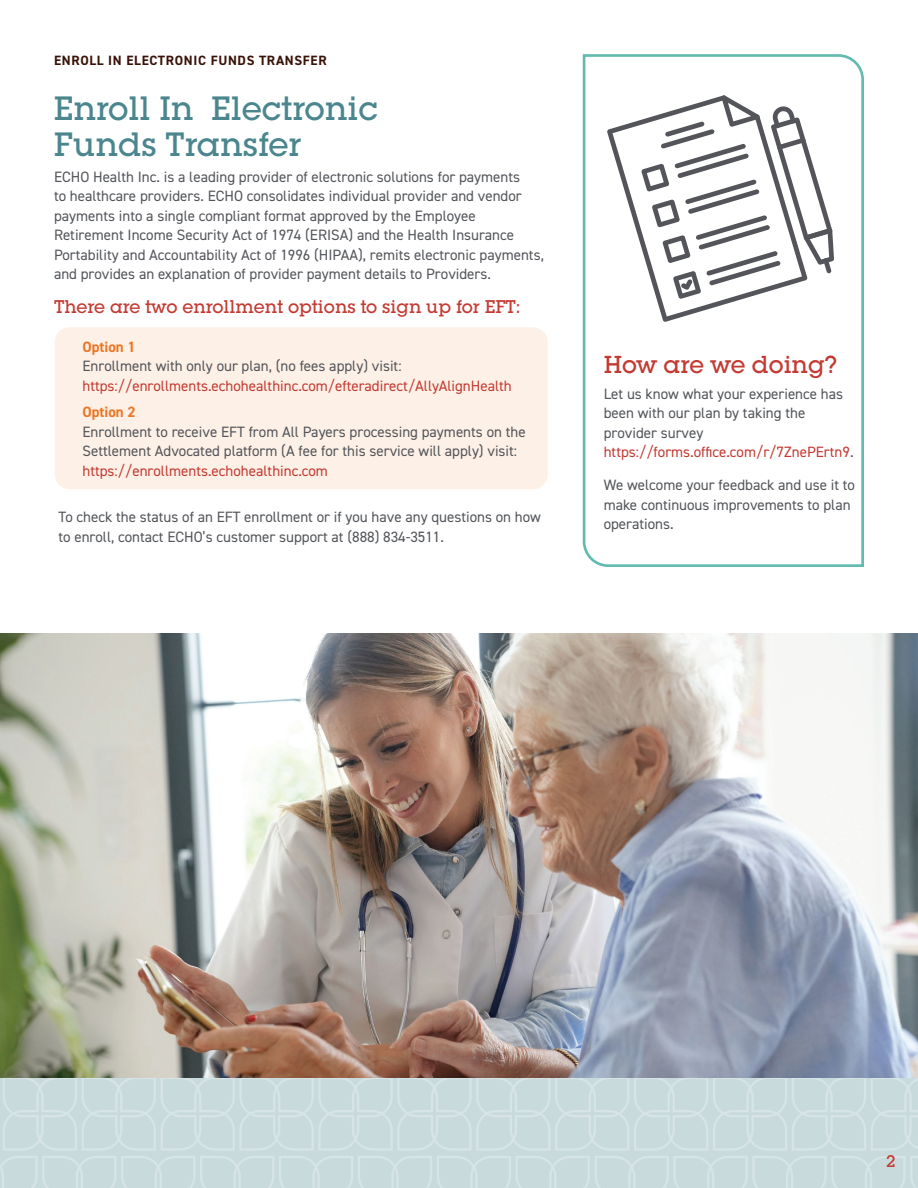
<style>
.page{position:relative;width:918px;height:1188px;background:#fff}
.page>*{position:absolute;margin:0;border:0;box-sizing:border-box;transform-origin:0 0}
.Body_Copy_10_13_Open{font:500 33px/36px "Lubalin Graph Std";color:#4b868e}
.H3_22_24_Bold{font:500 24px "Lubalin Graph Std";color:#c33a32}
.H5_14_18_Reg{font:500 18px "Lubalin Graph Std";color:#c33a32}
.t1{font:500 16.5px "Lubalin Graph Std";color:#c33a32}
.Body_Copy_10_13_Open-2{font:15px/19.5px "DIN2014";color:#53555a}
.Body_Copy_10_13_Open-3{font:15px/19.5px "DIN2014";color:#c33a32}
.Body_Copy_10_13_Open-4{font:700 15px "DIN2014";color:#ed7625}
.Underlined_Continued_Breadcrumb_9_11{font:700 13.5px "DIN2014";letter-spacing:.05em;color:#391208}
.s1{color:#53555a}
.s2{color:#c33a32}
</style>
<div class="page">
<div style="left:55px;top:327px;width:493px;height:162px;background:#fdf1e7;border-radius:15px"></div>
<svg style="left:582px;top:54px;width:282px;height:513px"></svg>
<svg style="left:0;top:1077px;width:918px;height:111px;background:#cadadd"></svg>
<svg style="left:607px;top:95px;width:201px;height:227px"></svg>
<svg style="left:641px;top:95px;width:193px;height:204px"></svg>
<img style="left:0;top:634px;width:918px;height:443px">
<p class="Underlined_Continued_Breadcrumb_9_11" style="left:54px;top:51px;width:274px">ENROLL IN ELECTRONIC FUNDS TRANSFER</p>
<p class="Body_Copy_10_13_Open" style="left:54px;top:90px;width:325px">Enroll In Electronic<br>Funds Transfer</p>
<p class="Body_Copy_10_13_Open-2" style="left:54px;top:167px;width:491px">ECHO Health Inc. is a leading provider of electronic solutions for payments<br>to healthcare providers. ECHO consolidates individual provider and vendor payments into a single compliant format approved by the Employee Retirement Income Security Act of 1974 (ERISA) and the Health Insurance Portability and Accountability Act of 1996 (HIPAA), remits electronic payments, and provides an explanation of provider payment details to Providers.</p>
<p class="H5_14_18_Reg" style="left:54px;top:295px;width:467px">There are two enrollment options to sign up for EFT:</p>
<p class="Body_Copy_10_13_Open-4" style="left:82px;top:337px;width:55px">Option 1</p>
<p class="Body_Copy_10_13_Open-3" style="left:82px;top:356px;width:431px"><span class="s1">Enrollment with only our plan, (no fees apply) visit: </span>https://enrollments.echohealthinc.com/efteradirect/AllyAlignHealth</p>
<p class="Body_Copy_10_13_Open-4" style="left:82px;top:402px;width:55px">Option 2</p>
<p class="Body_Copy_10_13_Open-2" style="left:82px;top:421px;width:445px">Enrollment to receive EFT from All Payers processing payments on the<br>Settlement Advocated platform (A fee for this service will apply) visit: <span class="s2">https://enrollments.echohealthinc.com</span></p>
<p class="Body_Copy_10_13_Open-2" style="left:58px;top:507px;width:484px">To check the status of an EFT enrollment or if you have any questions on how to enroll, contact ECHO’s customer support at (888) 834-3511.</p>
<p class="H3_22_24_Bold" style="left:604px;top:349px;width:235px">How are we doing?</p>
<p class="Body_Copy_10_13_Open-2" style="left:604px;top:384px;width:251px">Let us know what your experience has been with our plan by taking the provider survey <span class="s2">https://forms.office.com/r/7ZnePErtn9</span>.</p>
<p class="Body_Copy_10_13_Open-2" style="left:604px;top:475px;width:253px">We welcome your feedback and use it to make continuous improvements to plan operations.</p>
<p class="t1" style="left:886px;top:1151px;width:11px">2</p>
</div>
